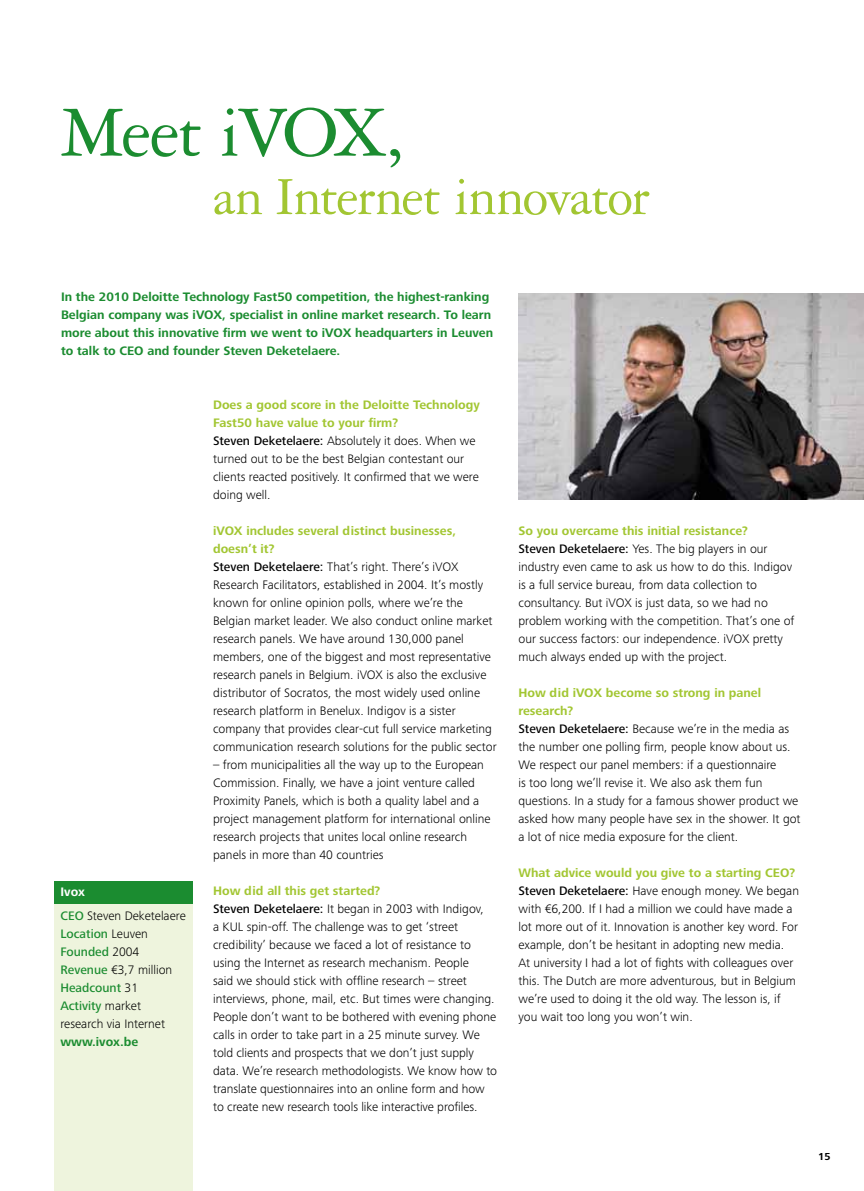
<style>
.page{position:relative;width:864px;height:1191px;background:#fff}
.page>*{position:absolute;margin:0;border:0;box-sizing:border-box;transform-origin:0 0}
.t1{font:76.5px "Garamond 3 LT Std";letter-spacing:-.04em;color:#1b8c30}
.t2{font:57px "Garamond 3 LT Std";letter-spacing:-.03em;color:#a2c632}
.t3{font:300 12.75px/18px "Frutiger Next Pro";color:#000}
.t4{font:700 12.75px/18px "Frutiger Next Pro";color:#1b8c30}
.t5{font:700 10.5px "Frutiger Next Pro";color:#000}
.s1{font-weight:700;color:#fff}
.s2{font-weight:500;color:#1b8c30}
.s3{font-weight:700;color:#a2c632}
.s4{font-weight:500}
</style>
<div class="page">
<img style="left:518px;top:293px;width:345px;height:207px">
<div style="left:54px;top:881px;width:139px;height:310px;background:#eef4dd"></div>
<div style="left:54px;top:881px;width:139px;height:24px;background:#1b8c30"></div>
<div style="left:54px;top:904px;width:139px;height:148px;background:#eef4dd"></div>
<h1 class="t1" style="left:60px;top:91px;width:345px">Meet iVOX,</h1>
<h2 class="t2" style="left:213px;top:166px;width:438px">an Internet innovator</h2>
<p class="t4" style="left:61px;top:288px;width:433px">In the 2010 Deloitte Technology Fast50 competition, the highest-ranking Belgian company was iVOX, specialist in online market research. To learn more about this innovative firm we went to iVOX headquarters in Leuven to talk to CEO and founder Steven Deketelaere.</p>
<p class="t3" style="left:60px;top:880px;width:127px;line-height:24px"><span class="s1">Ivox<br></span><span class="s2">CEO</span> Steven Deketelaere</p>
<p class="t3" style="left:60px;top:925px;width:113px"><span class="s2">Location</span> Leuven<br><span class="s2">Founded</span> 2004<br><span class="s2">Revenue</span> €3,7 million<br><span class="s2">Headcount</span> 31<br><span class="s2">Activity</span> market research via Internet</p>
<p class="t4" style="left:60px;top:1033px;width:79px">www.ivox.be</p>
<p class="t3" style="left:213px;top:396px;width:268px"><span class="s3">Does a good score in the Deloitte Technology Fast50 have value to your firm?<br></span><span class="s4">Steven Deketelaere:</span> Absolutely it does. When we turned out to be the best Belgian contestant our clients reacted positively. It confirmed that we were doing well.</p>
<p class="t3" style="left:213px;top:522px;width:285px"><span class="s3">iVOX includes several distinct businesses, doesn’t it?<br></span><span class="s4">Steven Deketelaere:</span> That’s right. There’s iVOX Research Facilitators, established in 2004. It’s mostly known for online opinion polls, where we’re the Belgian market leader. We also conduct online market research panels. We have around 130,000 panel members, one of the biggest and most representative research panels in Belgium. iVOX is also the exclusive distributor of Socratos, the most widely used online research platform in Benelux. Indigov is a sister company that provides clear-cut full service marketing communication research solutions for the public sector</p>
<p class="t3" style="left:213px;top:756px;width:279px">– from municipalities all the way up to the European Commission. Finally, we have a joint venture called Proximity Panels, which is both a quality label and a project management platform for international online research projects that unites local online research panels in more than 40 countries</p>
<p class="t3" style="left:213px;top:882px;width:285px"><span class="s3">How did all this get started?<br></span><span class="s4">Steven Deketelaere:</span> It began in 2003 with Indigov,<br>a KUL spin-off. The challenge was to get ‘street credibility’ because we faced a lot of resistance to using the Internet as research mechanism. People<br>said we should stick with offline research – street interviews, phone, mail, etc. But times were changing.<br>People don’t want to be bothered with evening phone calls in order to take part in a 25 minute survey. We told clients and prospects that we don’t just supply data. We’re research methodologists. We know how to translate questionnaires into an online form and how to create new research tools like interactive profiles.</p>
<p class="t3" style="left:518px;top:522px;width:277px"><span class="s3">So you overcame this initial resistance?<br></span><span class="s4">Steven Deketelaere:</span> Yes. The big players in our industry even came to ask us how to do this. Indigov is a full service bureau, from data collection to consultancy. But iVOX is just data, so we had no problem working with the competition. That’s one of our success factors: our independence. iVOX pretty much always ended up with the project.</p>
<p class="t3" style="left:518px;top:684px;width:283px"><span class="s3">How did iVOX become so strong in panel research?<br></span><span class="s4">Steven Deketelaere:</span> Because we’re in the media as the number one polling firm, people know about us.<br>We respect our panel members: if a questionnaire<br>is too long we’ll revise it. We also ask them fun questions. In a study for a famous shower product we asked how many people have sex in the shower. It got a lot of nice media exposure for the client.</p>
<p class="t3" style="left:518px;top:864px;width:282px"><span class="s3">What advice would you give to a starting CEO?<br></span><span class="s4">Steven Deketelaere:</span> Have enough money. We began with €6,200. If I had a million we could have made a lot more out of it. Innovation is another key word. For example, don’t be hesitant in adopting new media.<br>At university I had a lot of fights with colleagues over this. The Dutch are more adventurous, but in Belgium we’re used to doing it the old way. The lesson is, if you wait too long you won’t win.</p>
<p class="t5" style="left:817px;top:1150px;width:14px">15</p>
</div>
